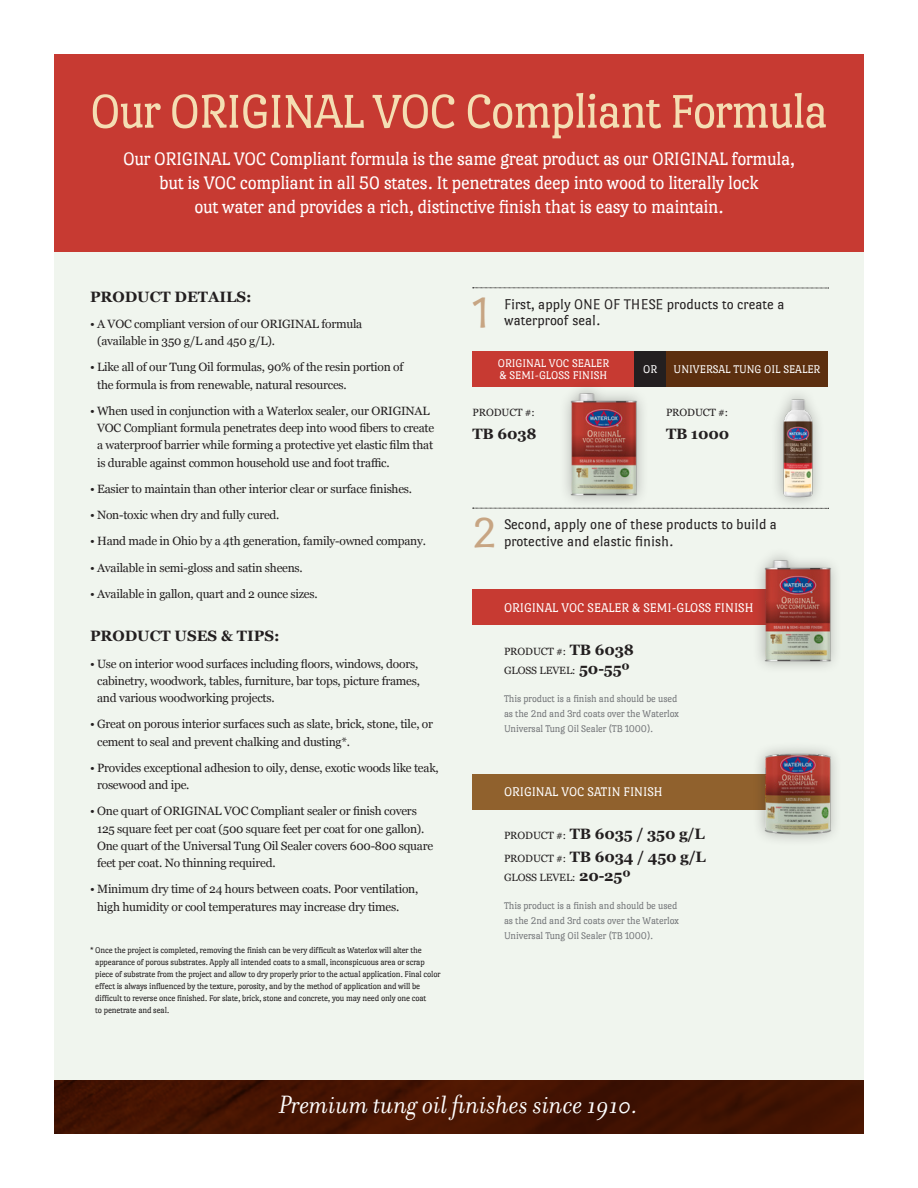
<style>
.page{position:relative;width:918px;height:1188px;background:#fff}
.page>*{position:absolute;margin:0;border:0;box-sizing:border-box;transform-origin:0 0}
.t1{font:51px "Port Lligat Slab";letter-spacing:-.03em;color:#f4deb3}
.t2{font:45px "Port Lligat Sans";color:#c7a583}
.t3{font:italic 27px "Filosofia OT";color:#fff}
.t4{font:19.5px/24px "Port Lligat Slab";letter-spacing:-.02em;color:#fff;text-align:center}
.t5{font:15px "Port Lligat Sans";color:#231f20}
.t6{font:700 15px/22.5px "Georgia";color:#231f20}
.t7{font:13.5px "Port Lligat Slab";color:#fff}
.t8{font:12px/17.2px "Georgia";letter-spacing:-.02em;color:#231f20}
.t9{font:12px/12px "Port Lligat Slab";color:#fff}
.t10{font:10.5px/15px "Port Lligat Slab";letter-spacing:-.01em;color:#76787b}
.t11{font:10.5px/19.5px "Georgia";letter-spacing:-.01em;color:#231f20}
.t12{font:9px/12px "Port Lligat Slab";letter-spacing:-.02em;color:#231f20}
.s1{font-weight:700;font-size:15px}
.s2{font-weight:400;font-size:10.5px}
</style>
<div class="page">
<div style="left:54px;top:252px;width:810px;height:828px;background:#f0f5ee"></div>
<div style="left:54px;top:54px;width:810px;height:198px;background:#c73a32"></div>
<div style="left:54px;top:1080px;width:810px;height:54px;background:#441402"></div>
<svg style="left:473px;top:288px;width:356px;height:1px"></svg>
<div style="left:472px;top:774px;width:338px;height:36px;background:#90612d"></div>
<svg style="left:473px;top:508px;width:356px;height:1px"></svg>
<div style="left:472px;top:590px;width:338px;height:36px;background:#c73a32"></div>
<div style="left:472px;top:351px;width:162px;height:36px;background:#c73a32"></div>
<div style="left:666px;top:351px;width:162px;height:36px;background:#5c2f0f"></div>
<div style="left:634px;top:351px;width:32px;height:36px;background:#231f20"></div>
<div style="left:770px;top:387px;width:55px;height:122px;background:#231f20;opacity:.35"></div>
<img style="left:770px;top:387px;width:55px;height:114px">
<div style="left:559px;top:380px;width:90px;height:128px;background:#231f20;opacity:.35"></div>
<img style="left:569px;top:392px;width:71px;height:105px">
<div style="left:752px;top:547px;width:90px;height:127px;background:#231f20;opacity:.35"></div>
<img style="left:762px;top:558px;width:71px;height:106px">
<div style="left:752px;top:741px;width:90px;height:106px;background:#231f20;opacity:.35"></div>
<img style="left:762px;top:752px;width:71px;height:86px">
<p class="t1" style="left:90px;top:84px;width:740px">Our ORIGINAL VOC Compliant Formula</p>
<p class="t4" style="left:123px;top:147px;width:673px">Our ORIGINAL VOC Compliant formula is the same great product as our ORIGINAL formula, but is VOC compliant in all 50 states. It penetrates deep into wood to literally lock<br>out water and provides a rich, distinctive finish that is easy to maintain.</p>
<p class="t6" style="left:90px;top:284px;width:163px">PRODUCT DETAILS:</p>
<p class="t8" style="left:97px;top:315px;width:267px;text-indent:-7px">• A VOC compliant version of our ORIGINAL formula (available in 350 g/L and 450 g/L).</p>
<p class="t8" style="left:97px;top:358px;width:308px;text-indent:-7px">• Like all of our Tung Oil formulas, 90% of the resin portion of the formula is from renewable, natural resources.</p>
<p class="t8" style="left:97px;top:402px;width:339px;text-indent:-7px">• When used in conjunction with a Waterlox sealer, our ORIGINAL VOC Compliant formula penetrates deep into wood fibers to create a waterproof barrier while forming a protective yet elastic film that is durable against common household use and foot traffic.</p>
<p class="t8" style="left:90px;top:480px;width:324px">• Easier to maintain than other interior clear or surface finishes.</p>
<p class="t8" style="left:90px;top:506px;width:191px">• Non-toxic when dry and fully cured.</p>
<p class="t8" style="left:90px;top:532px;width:337px">• Hand made in Ohio by a 4th generation, family-owned company.</p>
<p class="t8" style="left:90px;top:558px;width:214px">• Available in semi-gloss and satin sheens.</p>
<p class="t8" style="left:90px;top:585px;width:229px">• Available in gallon, quart and 2 ounce sizes.</p>
<p class="t6" style="left:90px;top:624px;width:191px">PRODUCT USES &amp; TIPS:</p>
<p class="t8" style="left:97px;top:654px;width:324px;text-indent:-7px">• Use on interior wood surfaces including floors, windows, doors, cabinetry, woodwork, tables, furniture, bar tops, picture frames, and various woodworking projects.</p>
<p class="t8" style="left:97px;top:715px;width:338px;text-indent:-7px">• Great on porous interior surfaces such as slate, brick, stone, tile, or cement to seal and prevent chalking and dusting*.</p>
<p class="t8" style="left:97px;top:759px;width:343px;text-indent:-7px">• Provides exceptional adhesion to oily, dense, exotic woods like teak, rosewood and ipe.</p>
<p class="t8" style="left:97px;top:802px;width:338px;text-indent:-7px">• One quart of ORIGINAL VOC Compliant sealer or finish covers 125 square feet per coat (500 square feet per coat for one gallon).<br>One quart of the Universal Tung Oil Sealer covers 600-800 square feet per coat. No thinning required.</p>
<p class="t8" style="left:97px;top:880px;width:323px;text-indent:-7px">• Minimum dry time of 24 hours between coats. Poor ventilation, high humidity or cool temperatures may increase dry times.</p>
<p class="t12" style="left:95px;top:944px;width:347px;text-indent:-5px">* Once the project is completed, removing the finish can be very difficult as Waterlox will alter the appearance of porous substrates. Apply all intended coats to a small, inconspicuous area or scrap piece of substrate from the project and allow to dry properly prior to the actual application. Final color effect is always influenced by the texture, porosity, and by the method of application and will be difficult to reverse once finished. For slate, brick, stone and concrete, you may need only one coat<br>to penetrate and seal.</p>
<p class="t2" style="left:472px;top:288px;width:18px">1</p>
<p class="t5" style="left:504px;top:296px;width:282px">First, apply ONE OF THESE products to create a</p>
<p class="t5" style="left:504px;top:313px;width:98px">waterproof seal.</p>
<p class="t9" style="left:498px;top:357px;width:113px">ORIGINAL VOC SEALER &amp; SEMI-GLOSS FINISH</p>
<p class="t9" style="left:674px;top:363px;width:148px">UNIVERSAL TUNG OIL SEALER</p>
<p class="t11" style="left:666px;top:403px;width:64px">PRODUCT #:</p>
<p class="t6" style="left:666px;top:422px;width:65px">TB 1000</p>
<p class="t9" style="left:643px;top:363px;width:15px">OR</p>
<p class="t11" style="left:472px;top:403px;width:64px">PRODUCT #:</p>
<p class="t6" style="left:472px;top:422px;width:66px">TB 6038</p>
<p class="t2" style="left:472px;top:509px;width:26px">2</p>
<p class="t5" style="left:504px;top:517px;width:275px">Second, apply one of these products to build a</p>
<p class="t5" style="left:504px;top:533px;width:171px">protective and elastic finish.</p>
<p class="t7" style="left:504px;top:600px;width:251px">ORIGINAL VOC SEALER &amp; SEMI-GLOSS FINISH</p>
<p class="t11" style="left:504px;top:641px;width:132px">PRODUCT #: <span class="s1">TB 6038<br></span>GLOSS LEVEL: <span class="s1">50-55º</span></p>
<p class="t10" style="left:504px;top:691px;width:176px">This product is a finish and should be used as the 2nd and 3rd coats over the Waterlox<br>Universal Tung Oil Sealer (TB 1000).</p>
<p class="t7" style="left:504px;top:785px;width:160px">ORIGINAL VOC SATIN FINISH</p>
<p class="t6" style="left:504px;top:822px;width:203px"><span class="s2">PRODUCT #:</span> TB 6035 / 350 g/L<br><span class="s2">PRODUCT #:</span> TB 6034 / 450 g/L</p>
<p class="t11" style="left:504px;top:868px;width:128px">GLOSS LEVEL: <span class="s1">20-25º</span></p>
<p class="t10" style="left:504px;top:898px;width:176px">This product is a finish and should be used as the 2nd and 3rd coats over the Waterlox<br>Universal Tung Oil Sealer (TB 1000).</p>
<p class="t3" style="left:279px;top:1090px;width:361px">Premium tung oil finishes since 1910.</p>
</div>
